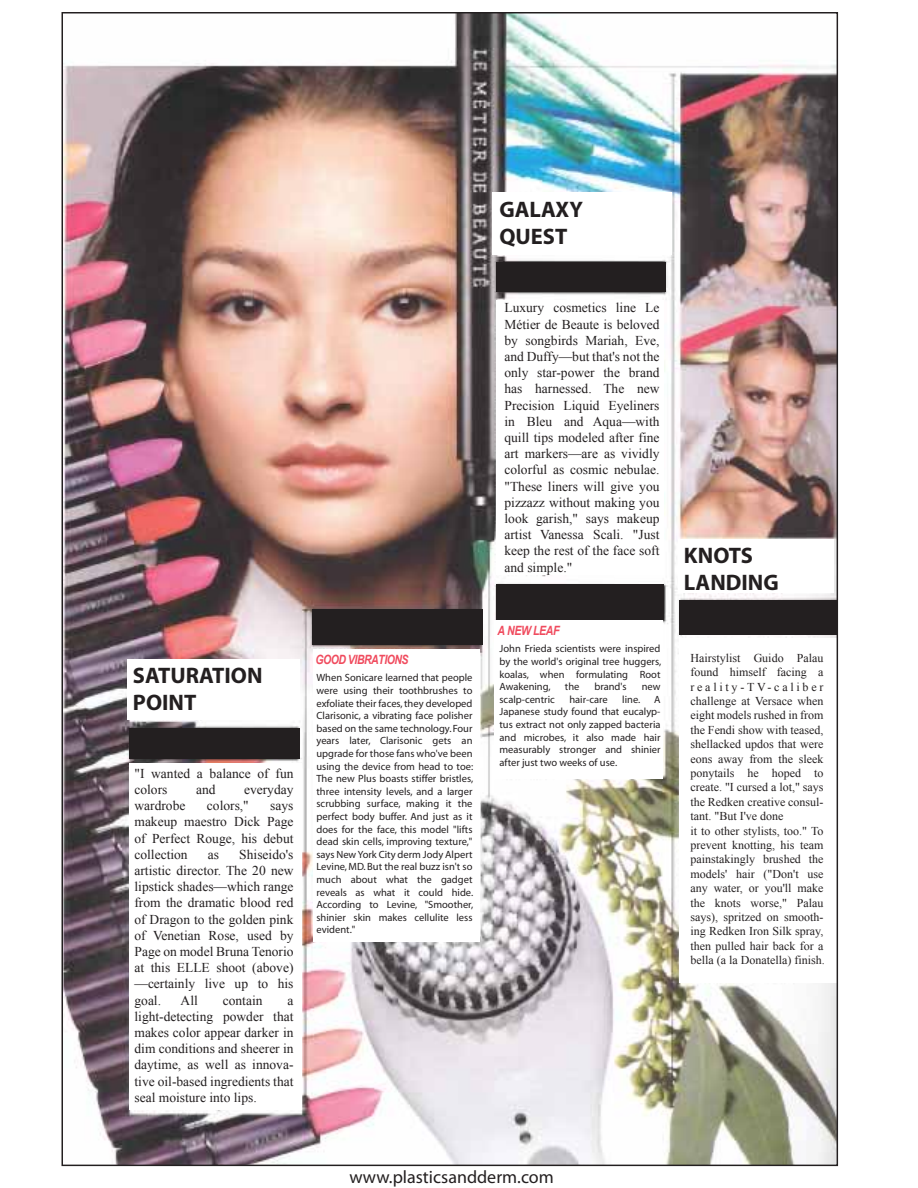
<style>
.page{position:relative;width:918px;height:1188px;background:#fff}
.page>*{position:absolute;margin:0;border:0;box-sizing:border-box;transform-origin:0 0}
.t1{font:700 22.5px/27px "Myriad Pro";color:#231f20}
.t2{font:18px "Myriad Pro";color:#231f20}
.t3{font:13.5px/16.2px "Times New Roman";color:#231f20;text-align:justify}
.t4{font:italic 700 12.75px "Arial Narrow";letter-spacing:-.03em;color:#f04b5e}
.t5{font:12px/14.4px "Times New Roman";color:#231f20}
.t6{font:10.5px/12.6px "Myriad";color:#231f20;text-align:justify}
</style>
<div class="page">
<img style="left:64px;top:14px;width:772px;height:1150px">
<div style="left:128px;top:659px;width:172px;height:61px;background:#fff"></div>
<div style="left:129px;top:763px;width:173px;height:346px;background:#fff"></div>
<div style="left:313px;top:650px;width:167px;height:292px;background:#fff"></div>
<div style="left:492px;top:192px;width:180px;height:63px;background:#fff"></div>
<div style="left:496px;top:300px;width:168px;height:274px;background:#fff"></div>
<div style="left:678px;top:539px;width:156px;height:54px;background:#fff"></div>
<div style="left:495px;top:620px;width:168px;height:159px;background:#fff"></div>
<div style="left:680px;top:638px;width:163px;height:345px;background:#fff"></div>
<div style="left:129px;top:728px;width:171px;height:31px;background:#231f20"></div>
<div style="left:313px;top:609px;width:170px;height:36px;background:#231f20"></div>
<div style="left:496px;top:585px;width:168px;height:35px;background:#231f20"></div>
<div style="left:680px;top:600px;width:158px;height:35px;background:#231f20"></div>
<div style="left:496px;top:262px;width:170px;height:30px;background:#231f20"></div>
<h1 class="t1" style="left:133px;top:661px;width:131px">SATURATION<br>POINT</h1>
<p class="t3" style="left:135px;top:765px;width:161px">"I wanted a balance of fun colors</p>
<p class="t3" style="left:196px;top:781px;width:21px">and</p>
<p class="t3" style="left:244px;top:781px;width:51px">everyday</p>
<p class="t3" style="left:135px;top:797px;width:52px">wardrobe</p>
<p class="t3" style="left:207px;top:797px;width:43px">colors,"</p>
<p class="t3" style="left:135px;top:797px;width:161px;text-indent:136px">says makeup maestro Dick Page of Perfect Rouge, his debut collection</p>
<p class="t3" style="left:135px;top:846px;width:161px;text-indent:105px">Shiseido's artistic director. The 20 new lipstick shades—which range from the dramatic blood red of Dragon to the golden pink of Venetian Rose, used by Page on model Bruna Tenorio at this ELLE shoot (above) —certainly live up to his goal.</p>
<p class="t3" style="left:208px;top:846px;width:13px">as</p>
<p class="t3" style="left:181px;top:992px;width:19px">All</p>
<p class="t3" style="left:223px;top:992px;width:41px">contain</p>
<p class="t3" style="left:135px;top:992px;width:161px;text-indent:153px">a light-detecting powder that makes color appear darker in dim conditions and sheerer in daytime, as well as innova&shy;tive oil-based ingredients that seal moisture into lips.</p>
<p class="t4" style="left:316px;top:650px;width:94px">GOOD VIBRATIONS</p>
<p class="t6" style="left:316px;top:672px;width:158px">When Sonicare learned that people were using their toothbrushes to exfoliate their faces, they developed Clarisonic, a vibrating face polisher based on the same technology. Four years later, Clarisonic gets an upgrade for those fans who've been using the device from head to toe:<br>The new Plus boasts stiffer bristles, three intensity levels, and a larger scrubbing surface, making it the perfect body buffer. And just as it does for the face, this model "lifts dead skin cells, improving texture," says New York City derm Jody Alpert Levine, MD. But the real buzz isn't so much about what the gadget reveals as what it could hide.<br>According to Levine, "Smoother, shinier skin makes cellulite less evident."</p>
<h1 class="t1" style="left:499px;top:195px;width:85px">GALAXY<br>QUEST</h1>
<p class="t3" style="left:504px;top:300px;width:157px">Luxury cosmetics line Le Métier de Beaute is beloved by songbirds Mariah, Eve, and Duffy—but that's not the only star-power the brand has harnessed. The new Precision Liquid Eyeliners in Bleu and Aqua—with quill tips modeled after fine art markers—are as vividly colorful as cosmic nebulae. "These liners will give you pizzazz without making you look garish," says makeup artist Vanessa Scali. "Just keep the rest of the face soft and simple."</p>
<p class="t4" style="left:498px;top:621px;width:63px">A NEW LEAF</p>
<p class="t6" style="left:500px;top:643px;width:163px">John Frieda scientists were inspired by the world's original tree huggers, koalas, when formulating Root Awakening,</p>
<p class="t6" style="left:565px;top:681px;width:16px">the</p>
<p class="t6" style="left:594px;top:681px;width:34px">brand's</p>
<p class="t6" style="left:642px;top:681px;width:20px">new</p>
<p class="t6" style="left:500px;top:694px;width:57px">scalp-centric</p>
<p class="t6" style="left:569px;top:694px;width:40px">hair-care</p>
<p class="t6" style="left:622px;top:694px;width:20px">line.</p>
<p class="t6" style="left:500px;top:694px;width:163px;text-indent:155px">A Japanese study found that eucalyp&shy;tus extract not only zapped bacteria and microbes, it also made hair measurably stronger and shinier after just two weeks of use.</p>
<h1 class="t1" style="left:684px;top:541px;width:96px">KNOTS<br>LANDING</h1>
<p class="t5" style="left:690px;top:650px;width:136px">Hairstylist Guido Palau found himself facing a reality-TV-caliber challenge at Versace when eight models rushed in from the Fendi show with teased, shellacked updos that were eons away from the sleek ponytails he hoped to create. "I cursed a lot," says the Redken creative consul&shy;tant. "But I've done<br>it to other stylists, too." To prevent knotting, his team painstakingly brushed the models' hair ("Don't use any water, or you'll make the knots worse," Palau says), spritzed on smooth&shy;ing Redken Iron Silk spray, then pulled hair back for a bella (a la Donatella) finish.</p>
<h2 class="t2" style="left:350px;top:1166px;width:206px">www.plasticsandderm.com</h2>
</div>
